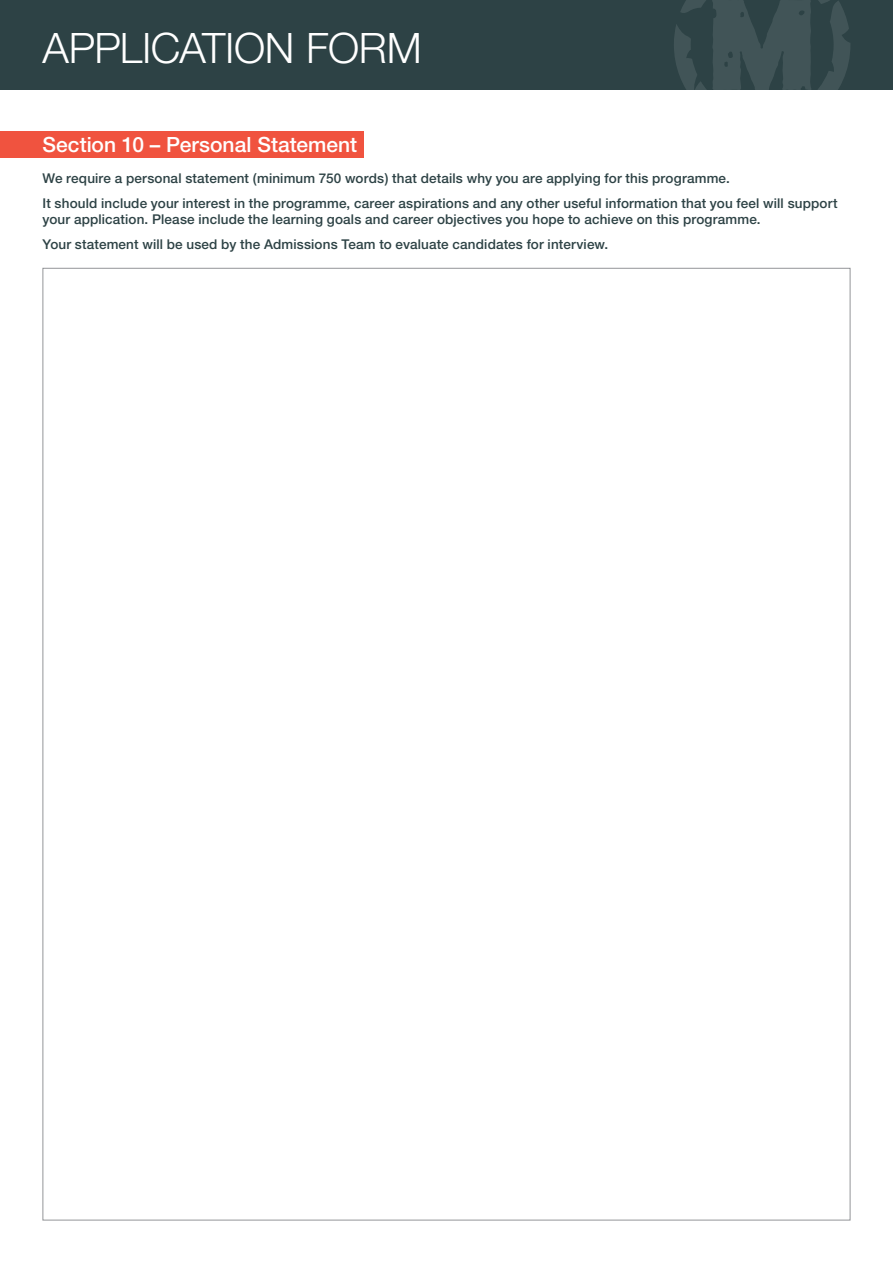
<style>
.page{position:relative;width:893px;height:1263px;background:#fff}
.page>*{position:absolute;margin:0;border:0;box-sizing:border-box;transform-origin:0 0}
.t1{font:300 42px "Helvetica Neue";letter-spacing:-.01em;color:#fff}
.t2{font:500 21px "Helvetica Neue";color:#fff}
.t3{font:500 13.5px/25px "Helvetica Neue";letter-spacing:.01em;color:#2d4245}
</style>
<div class="page">
<div style="left:0;top:0;width:893px;height:89px;background:#2d4245"></div>
<svg style="left:674px;top:0;width:176px;height:90px"></svg>
<div style="left:0;top:132px;width:363px;height:26px;background:#f0533f"></div>
<h1 class="t1" style="left:43px;top:22px;width:381px">APPLICATION FORM</h1>
<h2 class="t2" style="left:43px;top:132px;width:316px">Section 10 – Personal Statement</h2>
<p class="t3" style="left:43px;top:165px;width:796px">We require a personal statement (minimum 750 words) that details why you are applying for this programme.<br>It should include your interest in the programme, career aspirations and any other useful information that you feel will support</p>
<p class="t3" style="left:43px;top:207px;width:720px">your application. Please include the learning goals and career objectives you hope to achieve on this programme.<br>Your statement will be used by the Admissions Team to evaluate candidates for interview.</p>
</div>
